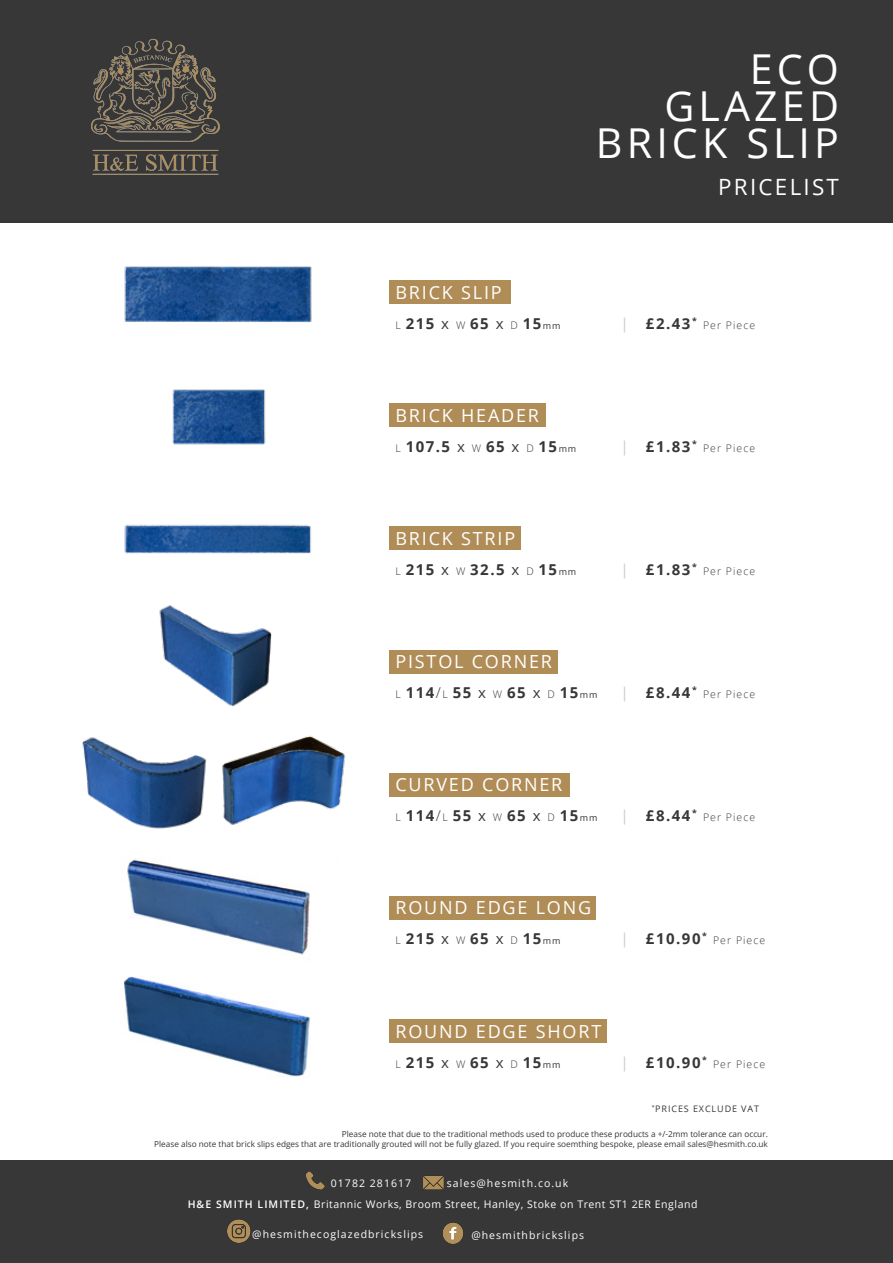
<style>
.page{position:relative;width:893px;height:1263px;background:#fff}
.page>*{position:absolute;margin:0;border:0;box-sizing:border-box;transform-origin:0 0}
.t1{font:41.25px/37px "Open Sans";letter-spacing:.1em;color:#fff;text-align:right}
.t2{font:22.35px "Open Sans";letter-spacing:.1em;color:#fff}
.t3{font:18px "Open Sans";letter-spacing:.1em;color:#fff}
.t4{font:700 15px "Open Sans";letter-spacing:.1em;color:#373737}
.t5{font:10.5px/21px "Open Sans";letter-spacing:.05em;color:#fff}
.t6{font:300 10.5px "Open Sans";letter-spacing:.1em;color:#373737}
.t7{font:10.5px "Open Sans";letter-spacing:.1em;color:#fff}
.t8{font:10.5px "Open Sans";letter-spacing:.1em;color:#fff}
.t9{font:9px "Open Sans";letter-spacing:.1em;color:#373737}
.t10{font:8.25px "Open Sans";color:#373737}
.t11{font:8.25px "Open Sans";color:#373737}
.s1{font-weight:300;font-size:10.5px}
.s2{font-weight:400}
.s3{font-weight:400;font-size:9px}
.s4{font-weight:400;color:#cdcbcb}
.s5{font-weight:300}
.s6{font-weight:600}
.s7{font-style:inherit}
</style>
<div class="page">
<div style="left:389px;top:280px;width:122px;height:24px;background:#b08d57"></div>
<div style="left:389px;top:403px;width:157px;height:24px;background:#b08d57"></div>
<div style="left:389px;top:526px;width:131px;height:24px;background:#b08d57"></div>
<div style="left:389px;top:650px;width:169px;height:23px;background:#b08d57"></div>
<div style="left:389px;top:773px;width:181px;height:24px;background:#b08d57"></div>
<div style="left:389px;top:896px;width:207px;height:24px;background:#b08d57"></div>
<div style="left:389px;top:1019px;width:217px;height:24px;background:#b08d57"></div>
<div style="left:0;top:1160px;width:893px;height:103px;background:#373737"></div>
<div style="left:0;top:0;width:893px;height:222px;background:#373737"></div>
<img style="left:124px;top:524px;width:187px;height:30px">
<img style="left:124px;top:266px;width:188px;height:57px">
<img style="left:159px;top:605px;width:113px;height:102px">
<img style="left:172px;top:389px;width:94px;height:56px">
<img style="left:222px;top:736px;width:124px;height:89px">
<img style="left:82px;top:737px;width:125px;height:92px">
<img style="left:127px;top:859px;width:183px;height:96px">
<img style="left:123px;top:977px;width:187px;height:101px">
<img style="left:91px;top:38px;width:129px;height:137px">
<img style="left:306px;top:1171px;width:19px;height:19px">
<img style="left:423px;top:1176px;width:21px;height:14px">
<img style="left:227px;top:1219px;width:24px;height:24px">
<img style="left:443px;top:1222px;width:20px;height:22px">
<h1 class="t1" style="left:596px;top:50px;width:245px">ECO<br>GLAZED<br>BRICK SLIP</h1>
<h2 class="t2" style="left:718px;top:172px;width:122px">PRICELIST</h2>
<p class="t3" style="left:395px;top:281px;width:108px">BRICK SLIP</p>
<p class="t4" style="left:395px;top:313px;width:167px"><span class="s1">L</span> 215 <span class="s2">x</span> <span class="s1">W</span> 65 <span class="s2">x</span> <span class="s1">D</span> 15<span class="s3">mm</span></p>
<p class="t4" style="left:620px;top:313px;width:78px"><span class="s4">|</span> £2.43<sup>*</sup></p>
<p class="t6" style="left:703px;top:318px;width:54px">Per Piece</p>
<p class="t3" style="left:395px;top:404px;width:145px">BRICK HEADER</p>
<p class="t4" style="left:395px;top:436px;width:182px"><span class="s1">L</span> 107.5 <span class="s2">x</span> <span class="s1">W</span> 65 <span class="s2">x</span> <span class="s1">D</span> 15<span class="s3">mm</span></p>
<p class="t4" style="left:620px;top:436px;width:78px"><span class="s4">|</span> £1.83<sup>*</sup></p>
<p class="t6" style="left:703px;top:441px;width:54px">Per Piece</p>
<p class="t3" style="left:395px;top:527px;width:121px">BRICK STRIP</p>
<p class="t4" style="left:395px;top:559px;width:182px"><span class="s1">L</span> 215 <span class="s2">x</span> <span class="s1">W</span> 32.5 <span class="s2">x</span> <span class="s1">D</span> 15<span class="s3">mm</span></p>
<p class="t4" style="left:620px;top:559px;width:78px"><span class="s4">|</span> £1.83<sup>*</sup></p>
<p class="t6" style="left:703px;top:564px;width:54px">Per Piece</p>
<p class="t3" style="left:395px;top:650px;width:158px">PISTOL CORNER</p>
<p class="t4" style="left:395px;top:682px;width:203px"><span class="s1">L</span> 114<span class="s5">/</span><span class="s1">L</span> 55 <span class="s2">x</span> <span class="s1">W</span> 65 <span class="s2">x</span> <span class="s1">D</span> 15<span class="s3">mm</span></p>
<p class="t4" style="left:620px;top:682px;width:78px"><span class="s4">|</span> £8.44<sup>*</sup></p>
<p class="t6" style="left:703px;top:687px;width:54px">Per Piece</p>
<p class="t3" style="left:395px;top:773px;width:168px">CURVED CORNER</p>
<p class="t4" style="left:395px;top:805px;width:203px"><span class="s1">L</span> 114<span class="s5">/</span><span class="s1">L</span> 55 <span class="s2">x</span> <span class="s1">W</span> 65 <span class="s2">x</span> <span class="s1">D</span> 15<span class="s3">mm</span></p>
<p class="t4" style="left:620px;top:805px;width:78px"><span class="s4">|</span> £8.44<sup>*</sup></p>
<p class="t6" style="left:703px;top:810px;width:54px">Per Piece</p>
<p class="t3" style="left:395px;top:896px;width:197px">ROUND EDGE LONG</p>
<p class="t4" style="left:395px;top:928px;width:167px"><span class="s1">L</span> 215 <span class="s2">x</span> <span class="s1">W</span> 65 <span class="s2">x</span> <span class="s1">D</span> 15<span class="s3">mm</span></p>
<p class="t4" style="left:620px;top:928px;width:88px"><span class="s4">|</span> £10.90<sup>*</sup></p>
<p class="t6" style="left:713px;top:933px;width:54px">Per Piece</p>
<p class="t3" style="left:395px;top:1019px;width:207px">ROUND EDGE SHORT</p>
<p class="t4" style="left:395px;top:1051px;width:167px"><span class="s1">L</span> 215 <span class="s2">x</span> <span class="s1">W</span> 65 <span class="s2">x</span> <span class="s1">D</span> 15<span class="s3">mm</span></p>
<p class="t4" style="left:620px;top:1051px;width:88px"><span class="s4">|</span> £10.90<sup>*</sup></p>
<p class="t6" style="left:713px;top:1056px;width:54px">Per Piece</p>
<p class="t9" style="left:652px;top:1103px;width:109px"><sup>*</sup>PRICES EXCLUDE VAT</p>
<p class="t11" style="left:342px;top:1128px;width:428px">Please note that due to the traditional methods used to produce these products a +/-2mm tolerance can occur.</p>
<p class="t10" style="left:154px;top:1139px;width:615px">Please also note that brick slips edges that are traditionally grouted will not be fully glazed. If you require soemthing bespoke, please email sales@hesmith.co.uk</p>
<p class="t5" style="left:188px;top:1172px;width:511px;text-indent:259px">sales@hesmith.co.uk<br><span class="s6">H&amp;E SMITH LIMITED,</span> Britannic Works, Broom Street, Hanley, Stoke on Trent ST1 2ER England</p>
<p class="t7" style="left:252px;top:1227px;width:172px"><span class="s7">@</span>hesmithecoglazedbrickslips</p>
<p class="t7" style="left:471px;top:1228px;width:114px">@hesmithbrickslips</p>
<p class="t8" style="left:331px;top:1176px;width:82px">01782 281617</p>
</div>
